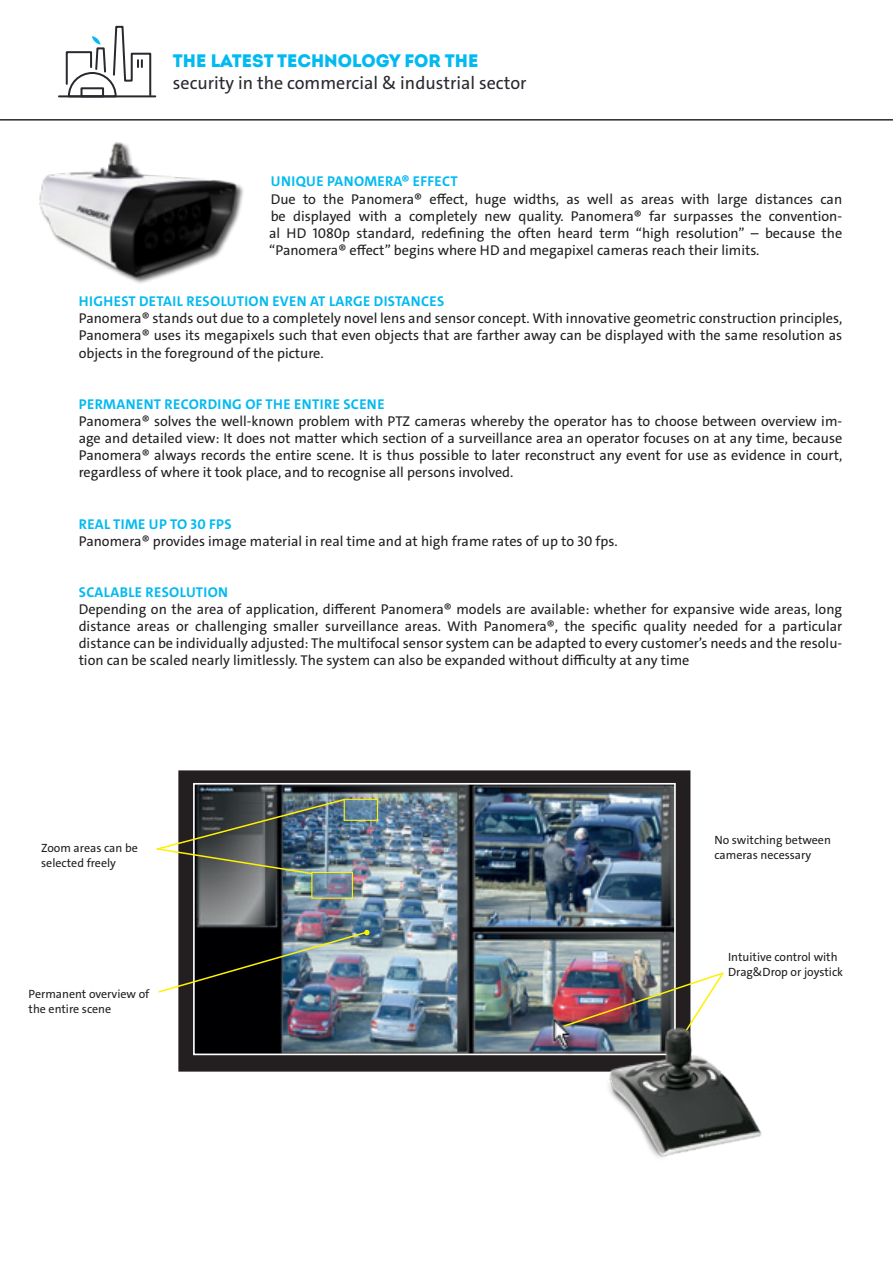
<style>
.page{position:relative;width:893px;height:1263px;background:#fff}
.page>*{position:absolute;margin:0;border:0;box-sizing:border-box;transform-origin:0 0}
.t1{font:18px "The Sans C4 s";color:#29282e}
.t2{font:18px "Intro Black Caps";color:#00baf1}
.t3{font:14.25px/17.1px "The Sans C4 s";color:#231f20;text-align:justify}
.t4{font:700 14.25px "The Sans C4 s";letter-spacing:.025em;color:#00baf1}
.t5{font:12px/15px "The Sans C4 s";color:#231f20}
</style>
<div class="page">
<svg style="left:0;top:95px;width:893px;height:26px"></svg>
<hr style="left:59px;top:95px;width:96px;height:2px;background:#29282e">
<svg style="left:65px;top:25px;width:87px;height:73px"></svg>
<div style="left:179px;top:771px;width:511px;height:300px;background:#231f20"></div>
<div style="left:178px;top:770px;width:512px;height:301px;border:2px solid #231f20"></div>
<img style="left:196px;top:786px;width:477px;height:266px">
<div style="left:193px;top:783px;width:483px;height:272px;border:2px solid #fff"></div>
<img style="left:156px;top:798px;width:190px;height:77px">
<img style="left:158px;top:930px;width:212px;height:64px">
<svg style="left:313px;top:874px;width:38px;height:23px"></svg>
<div style="left:311px;top:872px;width:42px;height:27px;border:1px solid #fff101"></div>
<svg style="left:346px;top:801px;width:30px;height:18px"></svg>
<div style="left:344px;top:799px;width:34px;height:22px;border:1px solid #fff101"></div>
<div style="left:553px;top:1020px;width:24px;height:36px;background:#231f20;opacity:.55"></div>
<img style="left:548px;top:1018px;width:29px;height:33px">
<img style="left:562px;top:971px;width:162px;height:61px">
<img style="left:596px;top:1011px;width:166px;height:147px">
<img style="left:39px;top:142px;width:204px;height:141px">
<p class="t2" style="left:173px;top:49px;width:307px">THE LATEST TECHNOLOGY FOR THE</p>
<p class="t1" style="left:173px;top:71px;width:355px">security in the commercial &amp; industrial sector</p>
<p class="t4" style="left:271px;top:173px;width:188px">UNIQUE PANOMERA® EFFECT</p>
<p class="t3" style="left:269px;top:190px;width:575px">Due to the Panomera® effect, huge widths, as well as areas with large distances can be displayed with a completely new quality. Panomera® far surpasses the convention&shy;al HD 1080p standard, redefining the often heard term “high resolution” – because the “Panomera® effect” begins where HD and megapixel cameras reach their limits.</p>
<p class="t4" style="left:79px;top:292px;width:367px">HIGHEST DETAIL RESOLUTION EVEN AT LARGE DISTANCES</p>
<p class="t3" style="left:79px;top:310px;width:765px">Panomera® stands out due to a completely novel lens and sensor concept. With innovative geometric construction principles, Panomera® uses its megapixels such that even objects that are farther away can be displayed with the same resolution as objects in the foreground of the picture.</p>
<p class="t4" style="left:79px;top:395px;width:307px">PERMANENT RECORDING OF THE ENTIRE SCENE</p>
<p class="t3" style="left:79px;top:413px;width:765px">Panomera® solves the well-known problem with PTZ cameras whereby the operator has to choose between overview im&shy;age and detailed view: It does not matter which section of a surveillance area an operator focuses on at any time, because Panomera® always records the entire scene. It is thus possible to later reconstruct any event for use as evidence in court, regardless of where it took place, and to recognise all persons involved.</p>
<p class="t4" style="left:79px;top:515px;width:154px">REAL TIME UP TO 30 FPS</p>
<p class="t3" style="left:79px;top:532px;width:540px">Panomera® provides image material in real time and at high frame rates of up to 30 fps.</p>
<p class="t4" style="left:79px;top:583px;width:151px">SCALABLE RESOLUTION</p>
<p class="t3" style="left:79px;top:601px;width:765px">Depending on the area of application, different Panomera® models are available: whether for expansive wide areas, long distance areas or challenging smaller surveillance areas. With Panomera®, the specific quality needed for a particular distance can be individually adjusted: The multifocal sensor system can be adapted to every customer’s needs and the resolu&shy;tion can be scaled nearly limitlessly. The system can also be expanded without difficulty at any time</p>
<p class="t5" style="left:41px;top:841px;width:98px">Zoom areas can be selected freely</p>
<p class="t5" style="left:29px;top:986px;width:122px">Permanent overview of the entire scene</p>
<p class="t5" style="left:714px;top:833px;width:118px">No switching between cameras necessary</p>
<p class="t5" style="left:728px;top:949px;width:117px">Intuitive control with<br>Drag&amp;Drop or joystick</p>
</div>
